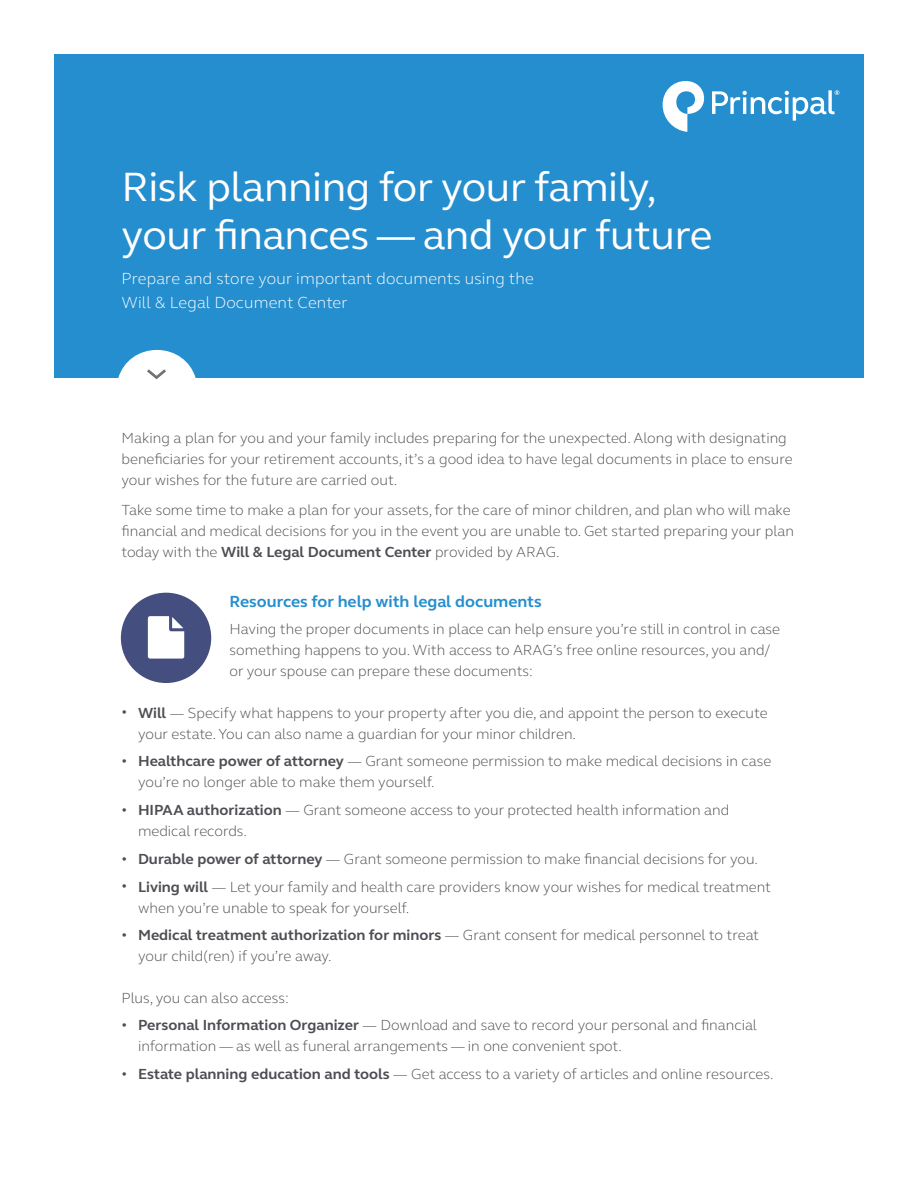
<style>
.page{position:relative;width:918px;height:1188px;background:#fff}
.page>*{position:absolute;margin:0;border:0;box-sizing:border-box;transform-origin:0 0}
.t1{font:42px/48px "FS Elliot Pro";letter-spacing:-.01em;color:#fff}
.t2{font:300 16.5px/24px "FS Elliot Pro";letter-spacing:.01em;color:#fff}
.t3{font:700 16.5px "FS Elliot Pro";color:#258ece}
.t4{font:300 15px/21px "FS Elliot Pro";color:#4d4e53}
.s1{font-weight:700}
.s2{font-weight:700;font-size:12px}
</style>
<div class="page">
<div style="left:54px;top:54px;width:810px;height:324px;background:#258ece"></div>
<svg style="left:144px;top:367px;width:25px;height:13px"></svg>
<svg style="left:663px;top:81px;width:41px;height:51px"></svg>
<svg style="left:712px;top:90px;width:127px;height:31px"></svg>
<div style="left:121px;top:593px;width:90px;height:90px;background:#444f7f;border-radius:50%"></div>
<svg style="left:148px;top:616px;width:36px;height:43px;background:#e8eaef"></svg>
<h1 class="t1" style="left:122px;top:162px;width:592px">Risk planning for your family, your finances — and your future</h1>
<p class="t2" style="left:122px;top:266px;width:414px">Prepare and store your important documents using the<br>Will &amp; Legal Document Center</p>
<p class="t4" style="left:122px;top:427px;width:673px">Making a plan for you and your family includes preparing for the unexpected. Along with designating beneficiaries for your retirement accounts, it’s a good idea to have legal documents in place to ensure your wishes for the future are carried out.</p>
<p class="t4" style="left:122px;top:499px;width:674px">Take some time to make a plan for your assets, for the care of minor children, and plan who will make financial and medical decisions for you in the event you are unable to. Get started preparing your plan today with the <span class="s1">Will &amp; Legal Document Center</span> provided by ARAG.</p>
<p class="t3" style="left:230px;top:590px;width:314px">Resources for help with legal documents</p>
<p class="t4" style="left:230px;top:618px;width:552px">Having the proper documents in place can help ensure you’re still in control in case something happens to you. With access to ARAG’s free online resources, you and/ or your spouse can prepare these documents:</p>
<p class="t4" style="left:138px;top:702px;width:631px;text-indent:-17px"><span class="s2">•</span> <span class="s1">Will</span> — Specify what happens to your property after you die, and appoint the person to execute your estate. You can also name a guardian for your minor children.</p>
<p class="t4" style="left:138px;top:750px;width:635px;text-indent:-17px"><span class="s2">•</span> <span class="s1">Healthcare power of attorney</span> — Grant someone permission to make medical decisions in case you’re no longer able to make them yourself.</p>
<p class="t4" style="left:138px;top:799px;width:593px;text-indent:-16px"><span class="s2">•</span> <span class="s1">HIPAA authorization</span> — Grant someone access to your protected health information and medical records.</p>
<p class="t4" style="left:122px;top:848px;width:638px"><span class="s2">•</span> <span class="s1">Durable power of attorney</span> — Grant someone permission to make financial decisions for you.</p>
<p class="t4" style="left:138px;top:876px;width:635px;text-indent:-17px"><span class="s2">•</span> <span class="s1">Living will</span> — Let your family and health care providers know your wishes for medical treatment when you’re unable to speak for yourself.</p>
<p class="t4" style="left:138px;top:924px;width:623px;text-indent:-17px"><span class="s2">•</span> <span class="s1">Medical treatment authorization for minors</span> — Grant consent for medical personnel to treat your child(ren) if you’re away.</p>
<p class="t4" style="left:121px;top:987px;width:169px">Plus, you can also access:</p>
<p class="t4" style="left:138px;top:1014px;width:620px;text-indent:-17px"><span class="s2">•</span> <span class="s1">Personal Information Organizer</span> — Download and save to record your personal and financial information — as well as funeral arrangements — in one convenient spot.</p>
<p class="t4" style="left:122px;top:1063px;width:654px"><span class="s2">•</span> <span class="s1">Estate planning education and tools</span> — Get access to a variety of articles and online resources.</p>
</div>
